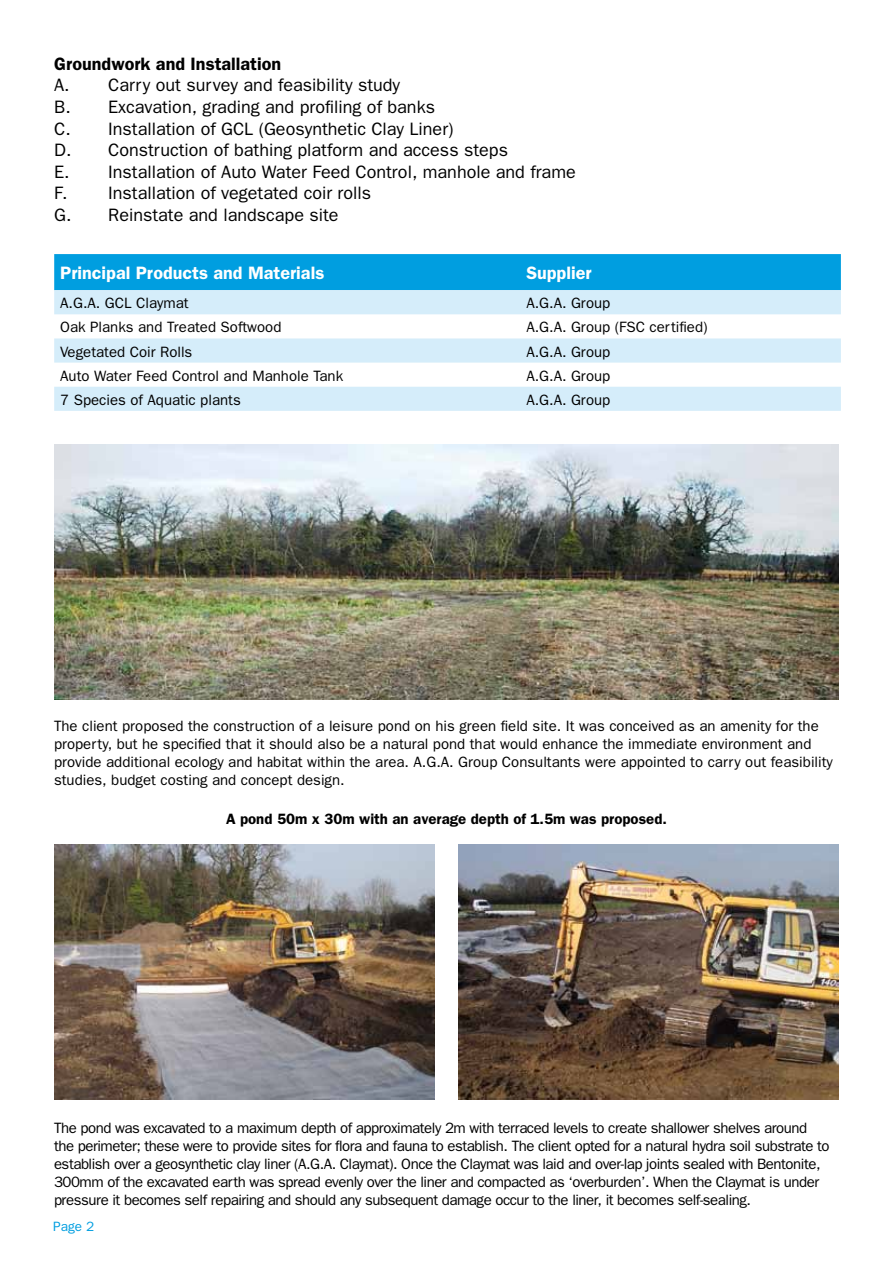
<style>
.page{position:relative;width:893px;height:1263px;background:#fff}
.page>*{position:absolute;margin:0;border:0;box-sizing:border-box;transform-origin:0 0}
.t1{font:18px/21.6px "Franklin Gothic";color:#000}
.t2{font:600 18px "Franklin Gothic";color:#fff}
.t3{font:600 18px "Franklin Gothic";color:#000}
.t4{font:15px/18px "Franklin Gothic";letter-spacing:-.03em;color:#000}
.t5{font:15px/18px "Franklin Gothic";color:#000}
.t6{font:600 15px "Franklin Gothic";color:#000}
.t7{font:13.5px "Franklin Gothic";color:#009ee0}
</style>
<div class="page">
<div style="left:54px;top:254px;width:787px;height:36px;background:#009ee0"></div>
<svg style="left:54px;top:290px;width:787px;height:121px;fill:#d5edfa"></svg>
<img style="left:54px;top:444px;width:785px;height:255px">
<img style="left:54px;top:844px;width:381px;height:255px">
<img style="left:458px;top:844px;width:381px;height:255px">
<p class="t3" style="left:54px;top:53px;width:229px">Groundwork and Installation</p>
<p class="t1" style="left:54px;top:74px;width:523px">A. Carry out survey and feasibility study<br>B. Excavation, grading and profiling of banks<br>C. Installation of GCL (Geosynthetic Clay Liner)<br>D. Construction of bathing platform and access steps<br>E. Installation of Auto Water Feed Control, manhole and frame F. Installation of vegetated coir rolls<br>G. Reinstate and landscape site</p>
<p class="t2" style="left:60px;top:263px;width:266px">Principal Products and Materials</p>
<p class="t2" style="left:526px;top:263px;width:67px">Supplier</p>
<p class="t5" style="left:60px;top:294px;width:130px">A.G.A. GCL Claymat</p>
<p class="t4" style="left:526px;top:294px;width:85px">A.G.A. Group</p>
<p class="t5" style="left:60px;top:318px;width:223px">Oak Planks and Treated Softwood</p>
<p class="t5" style="left:526px;top:318px;width:183px">A.G.A. Group (FSC certified)</p>
<p class="t5" style="left:60px;top:342px;width:134px">Vegetated Coir Rolls</p>
<p class="t4" style="left:526px;top:342px;width:85px">A.G.A. Group</p>
<p class="t5" style="left:60px;top:366px;width:284px">Auto Water Feed Control and Manhole Tank</p>
<p class="t4" style="left:526px;top:366px;width:85px">A.G.A. Group</p>
<p class="t5" style="left:60px;top:390px;width:182px">7 Species of Aquatic plants</p>
<p class="t4" style="left:526px;top:390px;width:85px">A.G.A. Group</p>
<p class="t5" style="left:54px;top:716px;width:780px">The client proposed the construction of a leisure pond on his green field site. It was conceived as an amenity for the property, but he specified that it should also be a natural pond that would enhance the immediate environment and provide additional ecology and habitat within the area. A.G.A. Group Consultants were appointed to carry out feasibility studies, budget costing and concept design.</p>
<p class="t6" style="left:226px;top:810px;width:442px">A pond 50m x 30m with an average depth of 1.5m was proposed.</p>
<p class="t4" style="left:54px;top:1118px;width:777px">The pond was excavated to a maximum depth of approximately 2m with terraced levels to create shallower shelves around the perimeter; these were to provide sites for flora and fauna to establish. The client opted for a natural hydra soil substrate to establish over a geosynthetic clay liner (A.G.A. Claymat). Once the Claymat was laid and over-lap joints sealed with Bentonite, 300mm of the excavated earth was spread evenly over the liner and compacted as ‘overburden’. When the Claymat is under pressure it becomes self repairing and should any subsequent damage occur to the liner, it becomes self-sealing.</p>
<p class="t7" style="left:53px;top:1219px;width:43px">Page 2</p>
</div>
